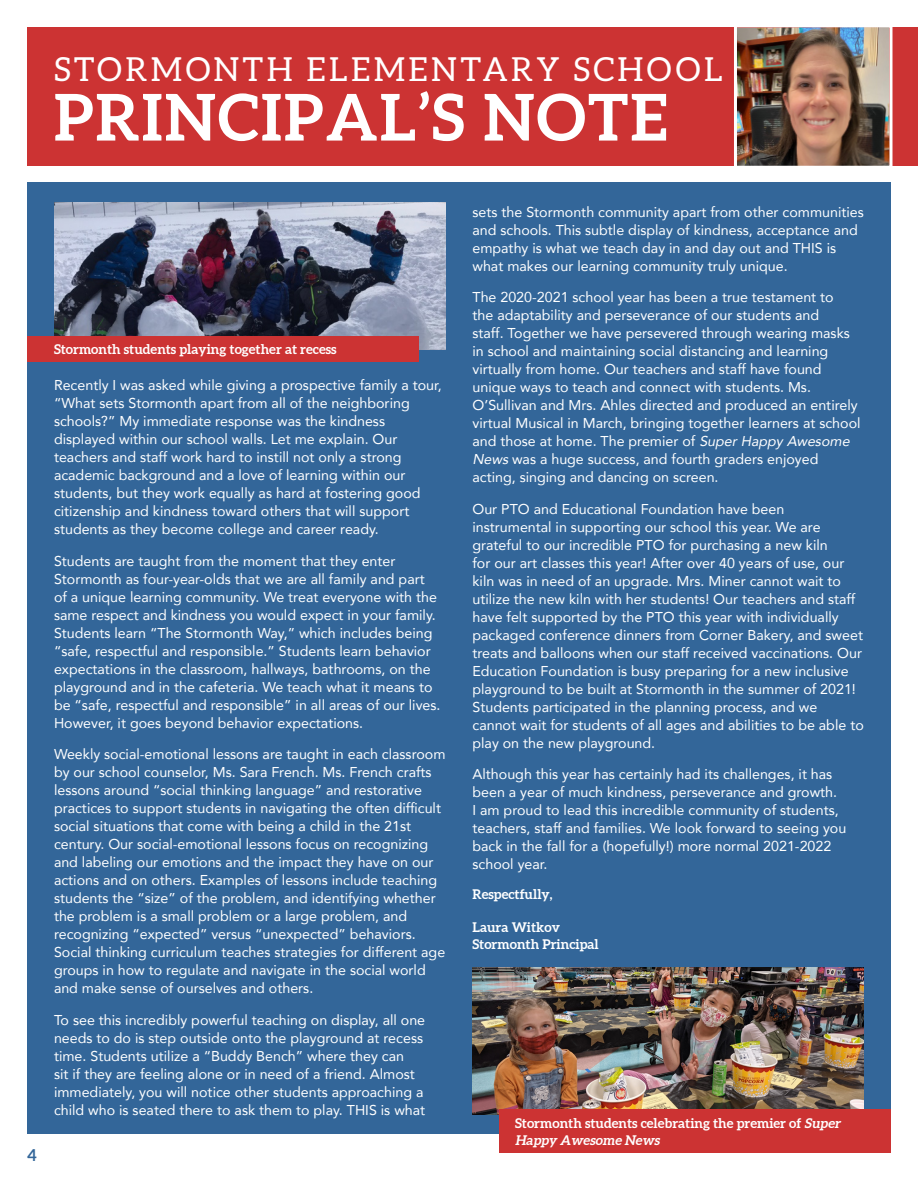
<style>
.page{position:relative;width:918px;height:1188px;background:#fff}
.page>*{position:absolute;margin:0;border:0;box-sizing:border-box;transform-origin:0 0}
.Paragraph_Texts{font:700 64.5px "Aleo";letter-spacing:.03em;color:#fff}
.Paragraph_Texts-2{font:33px "Aleo";letter-spacing:.1em;color:#fff}
.t1{font:700 16.5px "Aleo";color:#369}
.Paragraph_Texts-3{font:14.25px/18px "Avenir";color:#fff}
.Paragraph_Texts-4{font:700 13.5px/16.5px "Aleo";color:#fff}
.s1{font-style:italic}
</style>
<div class="page">
<div style="left:27px;top:27px;width:891px;height:138px;background:#c33"></div>
<div style="left:27px;top:183px;width:864px;height:951px;background:#369"></div>
<img style="left:472px;top:968px;width:392px;height:147px">
<img style="left:54px;top:202px;width:392px;height:147px">
<img style="left:738px;top:28px;width:150px;height:137px">
<div style="left:734px;top:24px;width:158px;height:145px;border:3px solid #fff"></div>
<div style="left:27px;top:336px;width:391px;height:26px;background:#c33"></div>
<div style="left:500px;top:1110px;width:391px;height:43px;background:#c33"></div>
<p class="Paragraph_Texts-2" style="left:54px;top:50px;width:670px">STORMONTH ELEMENTARY SCHOOL</p>
<p class="Paragraph_Texts" style="left:54px;top:78px;width:615px">PRINCIPAL’S NOTE</p>
<p class="t1" style="left:27px;top:1145px;width:11px">4</p>
<p class="Paragraph_Texts-4" style="left:54px;top:341px;width:284px">Stormonth students playing together at recess</p>
<p class="Paragraph_Texts-3" style="left:54px;top:376px;width:389px">Recently I was asked while giving a prospective family a tour, “What sets Stormonth apart from all of the neighboring schools?” My immediate response was the kindness displayed within our school walls. Let me explain. Our teachers and staff work hard to instill not only a strong academic background and a love of learning within our students, but they work equally as hard at fostering good citizenship and kindness toward others that will support students as they become college and career ready.</p>
<p class="Paragraph_Texts-3" style="left:54px;top:551px;width:388px">Students are taught from the moment that they enter Stormonth as four-year-olds that we are all family and part of a unique learning community. We treat everyone with the same respect and kindness you would expect in your family.<br>Students learn “The Stormonth Way,” which includes being “safe, respectful and responsible.” Students learn behavior expectations in the classroom, hallways, bathrooms, on the playground and in the cafeteria. We teach what it means to be “safe, respectful and responsible” in all areas of our lives.<br>However, it goes beyond behavior expectations.</p>
<p class="Paragraph_Texts-3" style="left:54px;top:745px;width:393px">Weekly social-emotional lessons are taught in each classroom by our school counselor, Ms. Sara French. Ms. French crafts lessons around “social thinking language” and restorative practices to support students in navigating the often difficult social situations that come with being a child in the 21st century. Our social-emotional lessons focus on recognizing and labeling our emotions and the impact they have on our actions and on others. Examples of lessons include teaching students the “size” of the problem, and identifying whether the problem is a small problem or a large problem, and recognizing “expected” versus “unexpected” behaviors.<br>Social thinking curriculum teaches strategies for different age groups in how to regulate and navigate in the social world and make sense of ourselves and others.</p>
<p class="Paragraph_Texts-3" style="left:54px;top:1010px;width:373px">To see this incredibly powerful teaching on display, all one needs to do is step outside onto the playground at recess time. Students utilize a “Buddy Bench” where they can<br>sit if they are feeling alone or in need of a friend. Almost immediately, you will notice other students approaching a child who is seated there to ask them to play. THIS is what</p>
<p class="Paragraph_Texts-3" style="left:472px;top:202px;width:393px">sets the Stormonth community apart from other communities and schools. This subtle display of kindness, acceptance and empathy is what we teach day in and day out and THIS is what makes our learning community truly unique.</p>
<p class="Paragraph_Texts-3" style="left:472px;top:288px;width:390px">The 2020-2021 school year has been a true testament to<br>the adaptability and perseverance of our students and<br>staff. Together we have persevered through wearing masks in school and maintaining social distancing and learning virtually from home. Our teachers and staff have found unique ways to teach and connect with students. Ms.<br>O’Sullivan and Mrs. Ahles directed and produced an entirely virtual Musical in March, bringing together learners at school and those at home. The premier of <span class="s1">SuperHappyAwesome News</span>was a huge success, and fourth graders enjoyed acting, singing and dancing on screen.</p>
<p class="Paragraph_Texts-3" style="left:472px;top:499px;width:393px">Our PTO and Educational Foundation have been instrumental in supporting our school this year. We are grateful to our incredible PTO for purchasing a new kiln<br>for our art classes this year! After over 40 years of use, our kiln was in need of an upgrade. Mrs. Miner cannot wait to utilize the new kiln with her students! Our teachers and staff have felt supported by the PTO this year with individually packaged conference dinners from Corner Bakery, and sweet treats and balloons when our staff received vaccinations. Our Education Foundation is busy preparing for a new inclusive playground to be built at Stormonth in the summer of 2021!<br>Students participated in the planning process, and we cannot wait for students of all ages and abilities to be able to play on the new playground.</p>
<p class="Paragraph_Texts-3" style="left:472px;top:765px;width:375px">Although this year has certainly had its challenges, it has been a year of much kindness, perseverance and growth.<br>I am proud to lead this incredible community of students, teachers, staff and families. We look forward to seeing you back in the fall for a (hopefully!) more normal 2021-2022 school year.</p>
<p class="Paragraph_Texts-4" style="left:472px;top:887px;width:81px">Respectfully,</p>
<p class="Paragraph_Texts-4" style="left:472px;top:920px;width:89px">Laura Witkov</p>
<p class="Paragraph_Texts-4" style="left:472px;top:936px;width:128px">Stormonth Principal</p>
<p class="Paragraph_Texts-4" style="left:515px;top:1116px;width:330px">Stormonth students celebrating the premier of <span class="s1">Super<br>Happy Awesome News</span></p>
</div>
